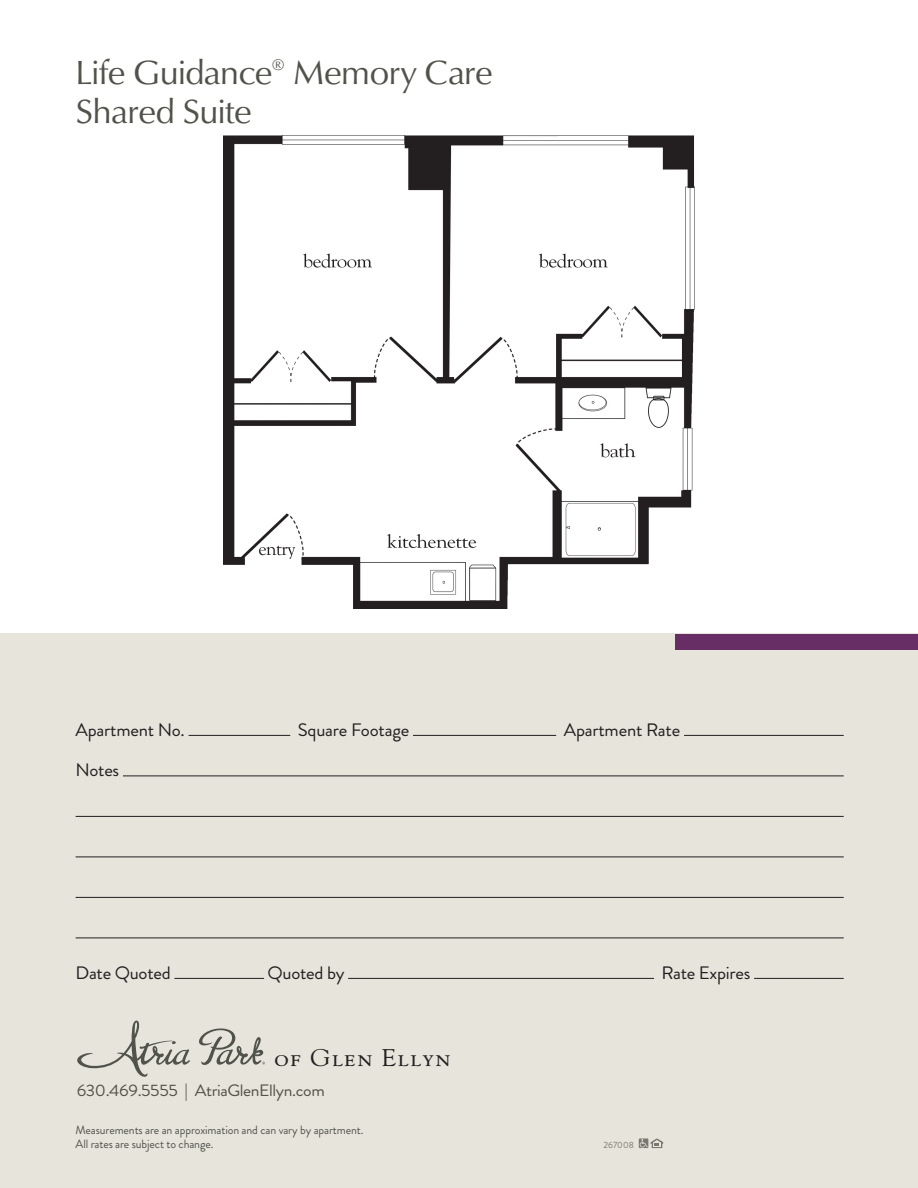
<style>
.page{position:relative;width:918px;height:1188px;background:#fff}
.page>*{position:absolute;margin:0;border:0;box-sizing:border-box;transform-origin:0 0}
.t1{font:34.5px/39px "Classico URW";letter-spacing:-.02em;color:#50534a}
.t2{font:24px "Goudy Std";letter-spacing:.05em;color:#231f20;scale:1.07 1}
.t3{font:18px "Brandon Grotesque";letter-spacing:-.015em;color:#231f20;scale:1.04 1}
.t4{font:16.5px "Brandon Grotesque";letter-spacing:-.02em;color:#525248;scale:1.07 1}
.t5{font:12px/13.5px "Brandon Grotesque";letter-spacing:-.01em;color:#50534a}
.t6{font:9px "Brandon Grotesque";color:#79776f}
</style>
<div class="page">
<div style="left:0;top:634px;width:918px;height:554px;background:#e7e4dc"></div>
<div style="left:675px;top:634px;width:243px;height:16px;background:#672e65"></div>
<svg style="left:639px;top:1138px;width:24px;height:10px"></svg>
<hr style="left:189px;top:735px;width:101px;height:1px;background:#231f20">
<hr style="left:413px;top:735px;width:143px;height:1px;background:#231f20">
<hr style="left:684px;top:735px;width:160px;height:1px;background:#231f20">
<hr style="left:123px;top:775px;width:721px;height:1px;background:#231f20">
<hr style="left:76px;top:816px;width:768px;height:1px;background:#231f20">
<hr style="left:76px;top:856px;width:768px;height:1px;background:#231f20">
<hr style="left:76px;top:897px;width:768px;height:1px;background:#231f20">
<hr style="left:76px;top:937px;width:768px;height:1px;background:#231f20">
<hr style="left:174px;top:978px;width:90px;height:1px;background:#231f20">
<hr style="left:348px;top:978px;width:306px;height:1px;background:#231f20">
<hr style="left:754px;top:978px;width:90px;height:1px;background:#231f20">
<img style="left:223px;top:136px;width:472px;height:472px">
<svg style="left:77px;top:1021px;width:113px;height:56px"></svg>
<svg style="left:199px;top:1028px;width:66px;height:37px"></svg>
<h1 class="t1" style="left:76px;top:53px;width:419px">Life Guidance<sup>®</sup> Memory Care<br>Shared Suite</h1>
<h3 class="t3" style="left:76px;top:717px;width:107px">Apartment No.</h3>
<h3 class="t3" style="left:298px;top:717px;width:109px">Square Footage</h3>
<h3 class="t3" style="left:564px;top:717px;width:114px">Apartment Rate</h3>
<h3 class="t3" style="left:76px;top:758px;width:44px">Notes</h3>
<h3 class="t3" style="left:76px;top:960px;width:93px">Date Quoted</h3>
<h3 class="t3" style="left:268px;top:960px;width:76px">Quoted by</h3>
<h3 class="t3" style="left:661px;top:960px;width:87px">Rate Expires</h3>
<h2 class="t2" style="left:274px;top:1043px;width:167px">of Glen Ellyn</h2>
<h3 class="t4" style="left:77px;top:1079px;width:233px">630.469.5555 | AtriaGlenEllyn.com</h3>
<p class="t5" style="left:76px;top:1124px;width:289px">Measurements are an approximation and can vary by apartment.<br>All rates are subject to change.</p>
<p class="t6" style="left:604px;top:1139px;width:32px">267008</p>
</div>
